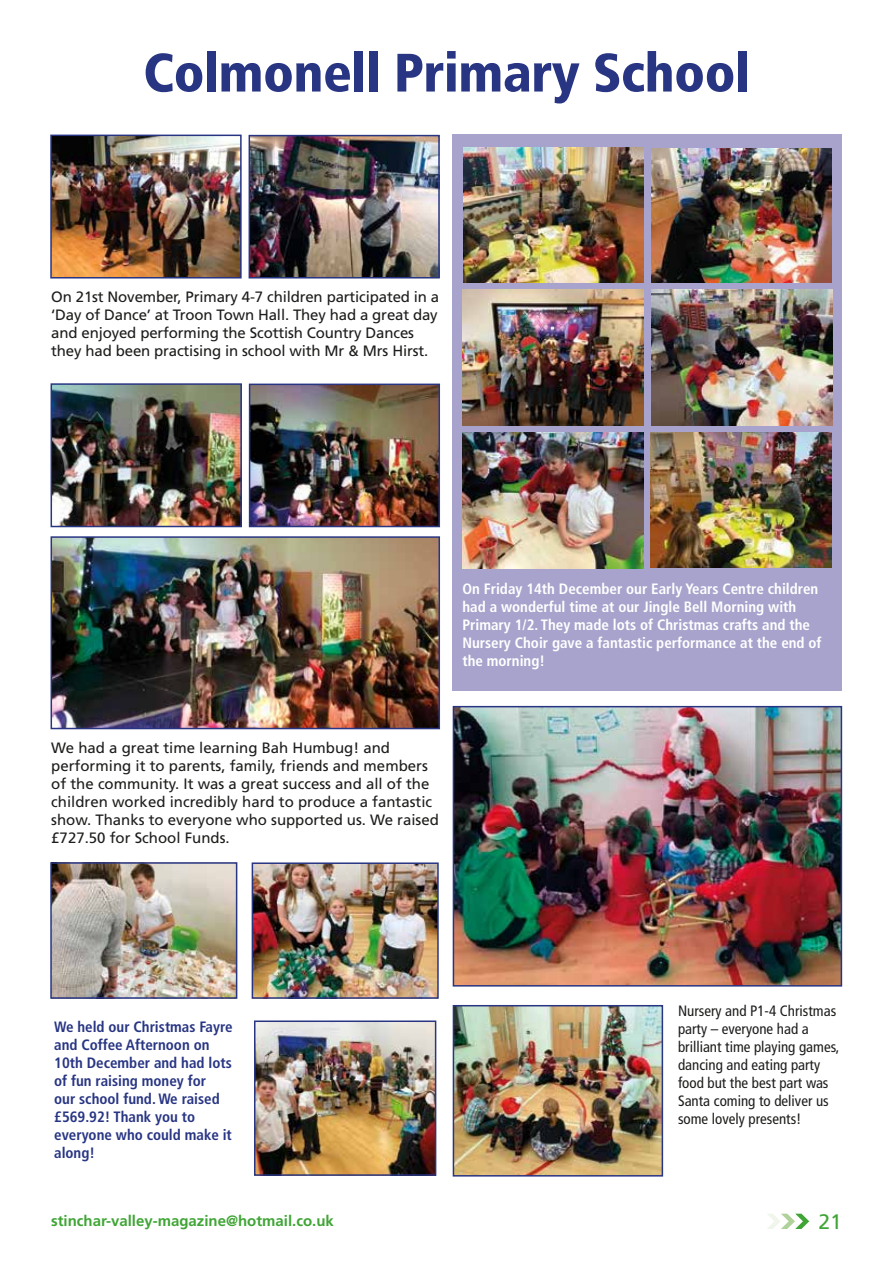
<style>
.page{position:relative;width:893px;height:1263px;background:#fff}
.page>*{position:absolute;margin:0;border:0;box-sizing:border-box;transform-origin:0 0}
.t1{font:900 condensed 54px "Frutiger";letter-spacing:-.01em;color:#283583}
.t2{font:21px "Frutiger";color:#3fa535}
.t3{font:15px/18px "Frutiger";color:#1d1d1b}
.t4{font:700 condensed 15px/18px "Frutiger";color:#fff}
.t5{font:700 condensed 15px/18px "Frutiger";color:#283583}
.t6{font:condensed 15px/18px "Frutiger";color:#1d1d1b}
.t7{font:700 15px "Frutiger";color:#3fa535}
</style>
<div class="page">
<svg style="left:767px;top:1214px;width:42px;height:15px"></svg>
<div style="left:452px;top:135px;width:390px;height:556px;background:#a7a3cc"></div>
<img style="left:252px;top:138px;width:185px;height:137px">
<div style="left:249px;top:135px;width:191px;height:143px;border:2px solid #283583"></div>
<img style="left:53px;top:138px;width:186px;height:137px">
<div style="left:50px;top:135px;width:192px;height:143px;border:2px solid #283583"></div>
<img style="left:252px;top:387px;width:185px;height:137px">
<div style="left:249px;top:384px;width:191px;height:143px;border:2px solid #283583"></div>
<img style="left:54px;top:386px;width:185px;height:138px">
<div style="left:51px;top:383px;width:191px;height:144px;border:2px solid #283583"></div>
<img style="left:54px;top:539px;width:383px;height:187px">
<div style="left:51px;top:536px;width:389px;height:193px;border:2px solid #283583"></div>
<img style="left:651px;top:290px;width:181px;height:135px">
<img style="left:462px;top:290px;width:181px;height:135px">
<img style="left:651px;top:432px;width:181px;height:136px">
<img style="left:462px;top:432px;width:181px;height:136px">
<img style="left:651px;top:148px;width:180px;height:135px">
<img style="left:464px;top:148px;width:179px;height:135px">
<img style="left:257px;top:1023px;width:176px;height:150px">
<div style="left:254px;top:1020px;width:182px;height:156px;border:2px solid #283583"></div>
<img style="left:255px;top:865px;width:181px;height:131px">
<div style="left:252px;top:862px;width:187px;height:137px;border:2px solid #283583"></div>
<img style="left:53px;top:865px;width:181px;height:131px">
<div style="left:50px;top:862px;width:187px;height:137px;border:2px solid #283583"></div>
<img style="left:456px;top:709px;width:383px;height:274px">
<div style="left:453px;top:706px;width:389px;height:280px;border:2px solid #283583"></div>
<img style="left:456px;top:1008px;width:204px;height:165px">
<div style="left:453px;top:1005px;width:210px;height:171px;border:2px solid #283583"></div>
<h1 class="t1" style="left:143px;top:40px;width:608px">Colmonell Primary School</h1>
<p class="t3" style="left:51px;top:288px;width:389px">On 21st November, Primary 4-7 children participated in a ‘Day of Dance’ at Troon Town Hall. They had a great day and enjoyed performing the Scottish Country Dances they had been practising in school with Mr &amp; Mrs Hirst.</p>
<p class="t4" style="left:462px;top:580px;width:361px">On Friday 14th December our Early Years Centre children had a wonderful time at our Jingle Bell Morning with Primary 1/2. They made lots of Christmas crafts and the Nursery Choir gave a fantastic performance at the end of the morning!</p>
<p class="t3" style="left:51px;top:738px;width:389px">We had a great time learning Bah Humbug! and performing it to parents, family, friends and members of the community. It was a great success and all of the children worked incredibly hard to produce a fantastic show. Thanks to everyone who supported us. We raised £727.50 for School Funds.</p>
<p class="t5" style="left:54px;top:1017px;width:180px">We held our Christmas Fayre and Coffee Afternoon on<br>10th December and had lots of fun raising money for<br>our school fund. We raised £569.92! Thank you to everyone who could make it along!</p>
<p class="t6" style="left:678px;top:1002px;width:163px">Nursery and P1-4 Christmas party – everyone had a brilliant time playing games, dancing and eating party food but the best part was<br>Santa coming to deliver us some lovely presents!</p>
<p class="t7" style="left:51px;top:1212px;width:284px">stinchar-valley-magazine@hotmail.co.uk</p>
<h2 class="t2" style="left:819px;top:1209px;width:25px">21</h2>
</div>
